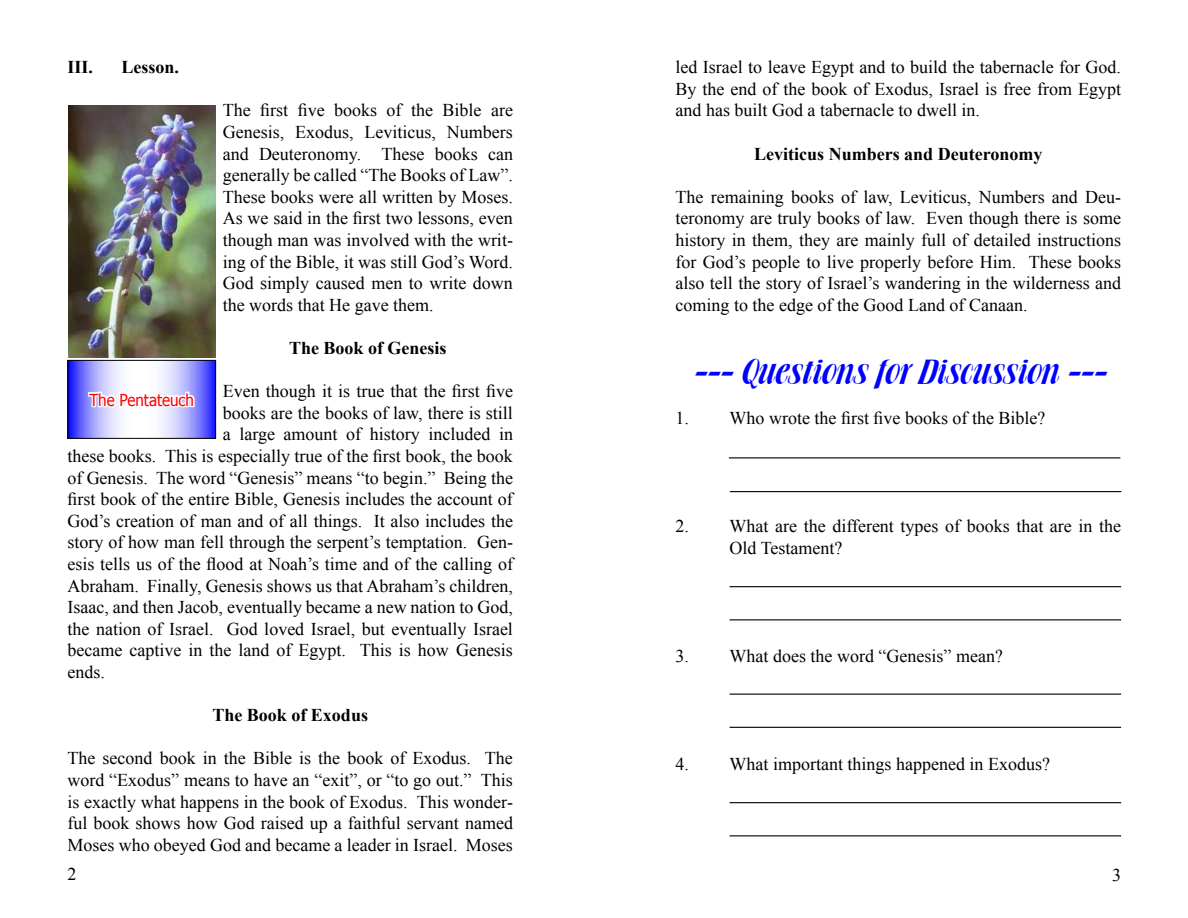
<style>
.page{position:relative;width:1188px;height:918px;background:#fff}
.page>*{position:absolute;margin:0;border:0;box-sizing:border-box;transform-origin:0 0}
.t1{font:30px "Brochure Plain";color:#00f}
.t2{font:18px/21.6px "Times New Roman";color:#000;text-align:justify}
.t3{font:700 18px "Times New Roman";color:#000}
.t4{font:16.5px "Tahoma";color:#f00;scale:.92 1}
</style>
<div class="page">
<img style="left:68px;top:106px;width:148px;height:252px">
<svg style="left:69px;top:362px;width:145px;height:75px"></svg>
<svg style="left:86px;top:390px;width:110px;height:20px"></svg>
<div style="left:67px;top:360px;width:149px;height:79px;border:1px solid #000"></div>
<hr style="left:729px;top:457px;width:391px;height:1px;background:#000">
<hr style="left:730px;top:491px;width:391px;height:1px;background:#000">
<hr style="left:730px;top:586px;width:391px;height:1px;background:#000">
<hr style="left:730px;top:619px;width:391px;height:1px;background:#000">
<hr style="left:730px;top:694px;width:391px;height:1px;background:#000">
<hr style="left:730px;top:727px;width:391px;height:1px;background:#000">
<hr style="left:730px;top:802px;width:391px;height:1px;background:#000">
<hr style="left:730px;top:835px;width:391px;height:1px;background:#000">
<p class="t3" style="left:68px;top:55px;width:27px">III.</p>
<p class="t3" style="left:122px;top:55px;width:59px">Lesson.</p>
<p class="t2" style="left:223px;top:99px;width:292px">The first five books of the Bible are Genesis, Exodus, Leviticus, Numbers and Deuteronomy. These books can generally be called “The Books of Law”.<br>These books were all written by Moses.<br>As we said in the first two lessons, even though man was involved with the writ&shy;ing of the Bible, it was still God’s Word.<br>God simply caused men to write down the words that He gave them.</p>
<p class="t3" style="left:289px;top:336px;width:159px">The Book of Genesis</p>
<p class="t2" style="left:223px;top:380px;width:292px">Even though it is true that the first five</p>
<p class="t2" style="left:223px;top:402px;width:292px">books are the books of law, there is still</p>
<p class="t2" style="left:223px;top:423px;width:292px">a large amount of history included in</p>
<p class="t2" style="left:68px;top:445px;width:447px">these books. This is especially true of the first book, the book</p>
<p class="t2" style="left:68px;top:467px;width:447px">of Genesis. The word “Genesis” means “to begin.” Being the</p>
<p class="t2" style="left:68px;top:488px;width:447px">first book of the entire Bible, Genesis includes the account of</p>
<p class="t2" style="left:68px;top:510px;width:447px">God’s creation of man and of all things. It also includes the</p>
<p class="t2" style="left:68px;top:531px;width:447px">story of how man fell through the serpent’s temptation. Gen-</p>
<p class="t2" style="left:68px;top:553px;width:447px">esis tells us of the flood at Noah’s time and of the calling of</p>
<p class="t2" style="left:68px;top:575px;width:447px">Abraham. Finally, Genesis shows us that Abraham’s children,</p>
<p class="t2" style="left:68px;top:596px;width:447px">Isaac, and then Jacob, eventually became a new nation to God,</p>
<p class="t2" style="left:68px;top:618px;width:447px">the nation of Israel. God loved Israel, but eventually Israel</p>
<p class="t2" style="left:68px;top:639px;width:447px">became captive in the land of Egypt. This is how Genesis</p>
<p class="t2" style="left:68px;top:661px;width:39px">ends.</p>
<p class="t3" style="left:212px;top:703px;width:157px">The Book of Exodus</p>
<p class="t2" style="left:68px;top:747px;width:447px">The second book in the Bible is the book of Exodus. The word “Exodus” means to have an “exit”, or “to go out.” This is exactly what happens in the book of Exodus. This wonder&shy;ful book shows how God raised up a faithful servant named Moses who obeyed God and became a leader in Israel. Moses</p>
<p class="t4" style="left:89px;top:389px;width:115px">The Pentateuch</p>
<p class="t2" style="left:68px;top:863px;width:10px">2</p>
<p class="t2" style="left:676px;top:56px;width:447px">led Israel to leave Egypt and to build the tabernacle for God.<br>By the end of the book of Exodus, Israel is free from Egypt and has built God a tabernacle to dwell in.</p>
<p class="t3" style="left:754px;top:141px;width:290px">Leviticus Numbers and Deuteronomy</p>
<p class="t2" style="left:676px;top:186px;width:447px">The remaining books of law, Leviticus, Numbers and Deu&shy;teronomy are truly books of law. Even though there is some history in them, they are mainly full of detailed instructions for God’s people to live properly before Him. These books also tell the story of Israel’s wandering in the wilderness and coming to the edge of the Good Land of Canaan.</p>
<h1 class="t1" style="left:691px;top:354px;width:414px">--- Questions for Discussion ---</h1>
<p class="t2" style="left:676px;top:407px;width:371px">1. Who wrote the first five books of the Bible?</p>
<p class="t2" style="left:730px;top:515px;width:393px;text-indent:-54px">2. What are the different types of books that are in the<br>Old Testament?</p>
<p class="t2" style="left:676px;top:645px;width:329px">3. What does the word “Genesis” mean?</p>
<p class="t2" style="left:676px;top:753px;width:376px">4. What important things happened in Exodus?</p>
<p class="t2" style="left:1112px;top:864px;width:10px">3</p>
</div>
